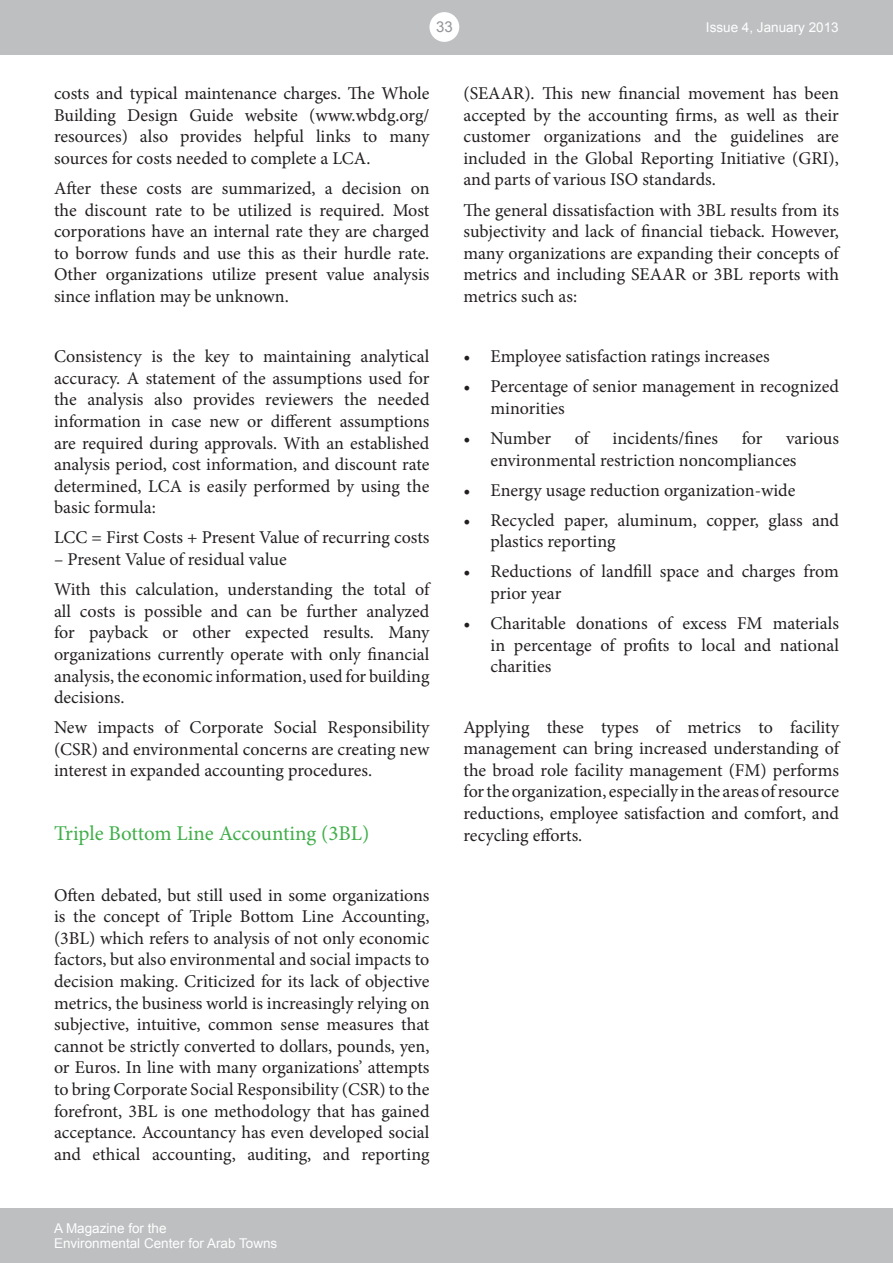
<style>
.page{position:relative;width:893px;height:1263px;background:#fff}
.page>*{position:absolute;margin:0;border:0;box-sizing:border-box;transform-origin:0 0}
.t1{font:21px "Minion Pro";letter-spacing:-.005em;color:#40ae49}
.t2{font:18px/21.6px "Minion Pro";color:#231f20;text-align:justify}
.t3{font:15px "Arial";color:#939598}
.t4{font:13.5px/15px "Arial";color:#fff}
</style>
<div class="page">
<div style="left:0;top:1209px;width:893px;height:54px;background:#bdbfc1"></div>
<div style="left:0;top:0;width:893px;height:54px;background:#bdbfc1"></div>
<div style="left:429px;top:12px;width:30px;height:30px;background:#fff;border-radius:50%"></div>
<p class="t3" style="left:436px;top:17px;width:18px">33</p>
<p class="t4" style="left:706px;top:20px;width:134px">Issue 4, January 2013</p>
<p class="t2" style="left:54px;top:83px;width:377px">costs and typical maintenance charges. The Whole Building Design Guide website (www.wbdg.org/ resources) also provides helpful links to many sources for costs needed to complete a LCA.</p>
<p class="t2" style="left:54px;top:177px;width:377px">After these costs are summarized, a decision on the discount rate to be utilized is required. Most corporations have an internal rate they are charged to borrow funds and use this as their hurdle rate.<br>Other organizations utilize present value analysis since inflation may be unknown.</p>
<p class="t2" style="left:54px;top:346px;width:377px">Consistency is the key to maintaining analytical accuracy. A statement of the assumptions used for the analysis also provides reviewers the needed information in case new or different assumptions are required during approvals. With an established analysis period, cost information, and discount rate determined, LCA is easily performed by using the basic formula:</p>
<p class="t2" style="left:54px;top:527px;width:377px">LCC = First Costs + Present Value of recurring costs</p>
<p class="t2" style="left:54px;top:544px;width:377px;line-height:30.2px">– Present Value of residual value<br>With this calculation, understanding the total of</p>
<p class="t2" style="left:54px;top:600px;width:377px">all costs is possible and can be further analyzed for payback or other expected results. Many organizations currently operate with only financial analysis, the economic information, used for building decisions.</p>
<p class="t2" style="left:54px;top:717px;width:377px">New impacts of Corporate Social Responsibility (CSR) and environmental concerns are creating new interest in expanded accounting procedures.</p>
<p class="t1" style="left:54px;top:819px;width:317px">Triple Bottom Line Accounting (3BL)</p>
<p class="t2" style="left:54px;top:884px;width:377px">Often debated, but still used in some organizations is the concept of Triple Bottom Line Accounting, (3BL) which refers to analysis of not only economic factors, but also environmental and social impacts to decision making. Criticized for its lack of objective metrics, the business world is increasingly relying on subjective, intuitive, common sense measures that cannot be strictly converted to dollars, pounds, yen, or Euros. In line with many organizations’ attempts to bring Corporate Social Responsibility (CSR) to the forefront, 3BL is one methodology that has gained acceptance. Accountancy has even developed social and ethical accounting, auditing, and reporting</p>
<p class="t4" style="left:54px;top:1221px;width:225px">A Magazine for the<br>Environmental Center for Arab Towns</p>
<p class="t2" style="left:463px;top:83px;width:377px">(SEAAR). This new financial movement has been accepted by the accounting firms, as well as their customer organizations and the guidelines are included in the Global Reporting Initiative (GRI), and parts of various ISO standards.</p>
<p class="t2" style="left:463px;top:199px;width:377px">The general dissatisfaction with 3BL results from its subjectivity and lack of financial tieback. However, many organizations are expanding their concepts of metrics and including SEAAR or 3BL reports with metrics such as:</p>
<p class="t2" style="left:463px;top:346px;width:308px">• Employee satisfaction ratings increases</p>
<p class="t2" style="left:490px;top:376px;width:350px;text-indent:-27px">• Percentage of senior management in recognized minorities</p>
<p class="t2" style="left:463px;top:427px;width:89px">• Number</p>
<p class="t2" style="left:575px;top:427px;width:16px">of</p>
<p class="t2" style="left:613px;top:427px;width:107px">incidents/fines</p>
<p class="t2" style="left:742px;top:427px;width:22px">for</p>
<p class="t2" style="left:490px;top:427px;width:350px;text-indent:296px">various environmental restriction noncompliances</p>
<p class="t2" style="left:463px;top:479px;width:333px">• Energy usage reduction organization-wide</p>
<p class="t2" style="left:490px;top:509px;width:350px;text-indent:-27px">• Recycled paper, aluminum, copper, glass and plastics reporting</p>
<p class="t2" style="left:490px;top:561px;width:350px;text-indent:-27px">• Reductions of landfill space and charges from prior year</p>
<p class="t2" style="left:490px;top:613px;width:350px;text-indent:-27px">• Charitable donations of excess FM materials in percentage of profits to local and national charities</p>
<p class="t2" style="left:463px;top:716px;width:377px">Applying these types of metrics to facility management can bring increased understanding of the broad role facility management (FM) performs for the organization, especially in the areas of resource reductions, employee satisfaction and comfort, and recycling efforts.</p>
</div>
